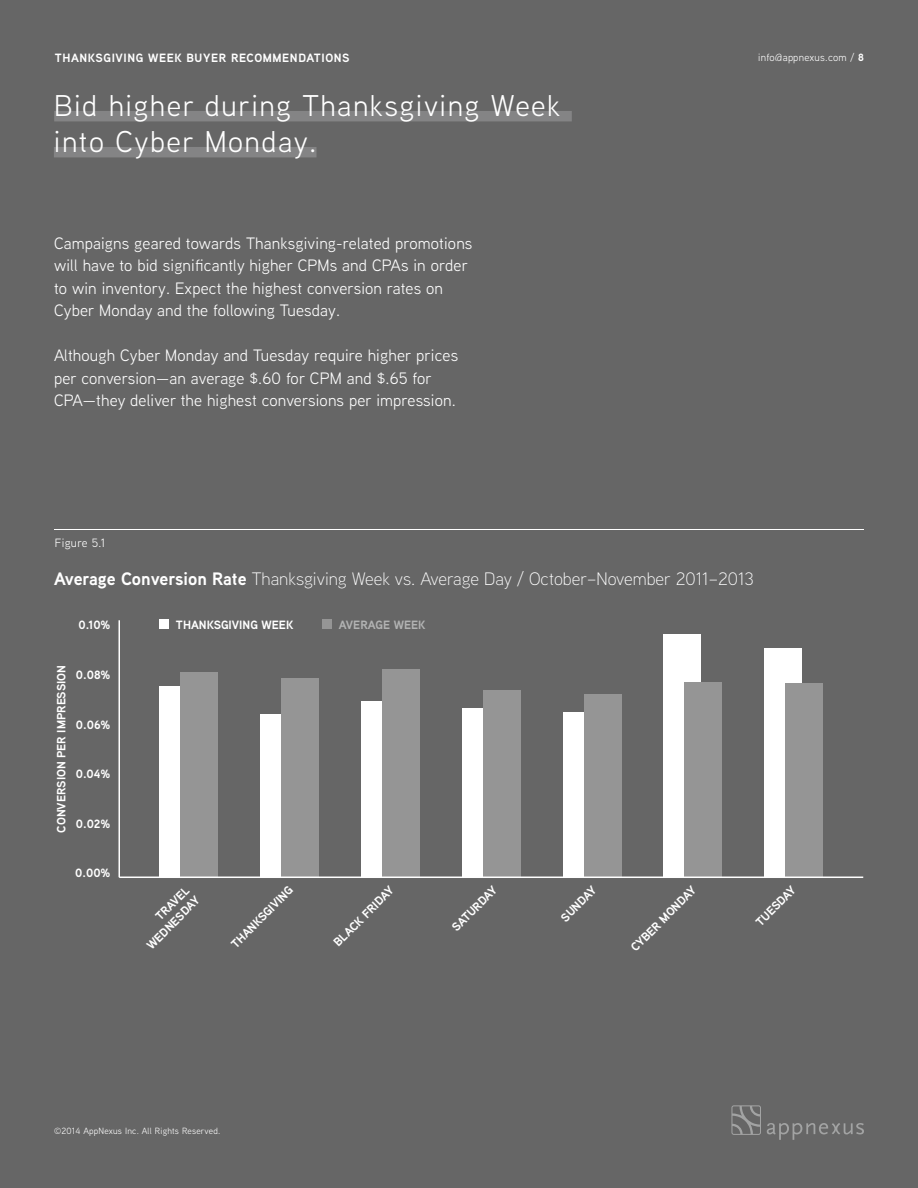
<style>
.page{position:relative;width:918px;height:1188px;background:#666}
.page>*{position:absolute;margin:0;border:0;box-sizing:border-box;transform-origin:0 0}
.t1{font:30px/36px "Aaux Next";letter-spacing:.05em;color:#fff}
.t2{font:300 18px "Aaux Next";color:#fff}
.t3{font:16.5px/22.5px "Aaux Next";letter-spacing:.01em;color:#fff}
.t4{font:700 12px/14.4px "Aaux Next";color:#fff;text-align:right}
.t5{font:700 12px "Aaux Next";letter-spacing:.05em;color:#fff}
.t6{font:700 12px "Aaux Next";color:#b2b3b3}
.t7{font:12px "Aaux Next";color:#fff}
.t8{font:10.5px "Aaux Next";letter-spacing:.025em;color:#fff}
.t9{font:9px "Aaux Next";letter-spacing:.025em;color:#fff}
.s1{font-weight:700}
</style>
<div class="page">
<div style="left:54px;top:111px;width:518px;height:10px;background:#848485"></div>
<div style="left:54px;top:147px;width:263px;height:10px;background:#848485"></div>
<hr style="left:118px;top:620px;width:2px;height:257px;background:#fff">
<div style="left:160px;top:686px;width:37px;height:192px;background:#fff"></div>
<div style="left:181px;top:672px;width:37px;height:206px;background:#959595"></div>
<div style="left:260px;top:714px;width:38px;height:164px;background:#fff"></div>
<div style="left:282px;top:678px;width:37px;height:200px;background:#959595"></div>
<div style="left:462px;top:708px;width:37px;height:170px;background:#fff"></div>
<div style="left:483px;top:691px;width:37px;height:187px;background:#959595"></div>
<div style="left:664px;top:635px;width:37px;height:243px;background:#fff"></div>
<div style="left:685px;top:682px;width:37px;height:196px;background:#959595"></div>
<div style="left:765px;top:648px;width:37px;height:230px;background:#fff"></div>
<div style="left:786px;top:683px;width:37px;height:195px;background:#959595"></div>
<div style="left:563px;top:712px;width:37px;height:166px;background:#fff"></div>
<div style="left:584px;top:694px;width:37px;height:184px;background:#959595"></div>
<div style="left:361px;top:701px;width:37px;height:177px;background:#fff"></div>
<div style="left:382px;top:669px;width:38px;height:209px;background:#959595"></div>
<div style="left:160px;top:620px;width:9px;height:9px;background:#fff"></div>
<div style="left:322px;top:620px;width:10px;height:9px;background:#959595"></div>
<hr style="left:119px;top:877px;width:744px;height:1px;background:#fff">
<hr style="left:54px;top:529px;width:810px;height:1px;background:#fff">
<svg style="left:731px;top:1105px;width:30px;height:30px"></svg>
<svg style="left:767px;top:1123px;width:97px;height:17px"></svg>
<p class="t5" style="left:55px;top:50px;width:296px">THANKSGIVING WEEK BUYER RECOMMENDATIONS</p>
<p class="t8" style="left:758px;top:51px;width:107px">info@appnexus.com / <span class="s1">8</span></p>
<h1 class="t1" style="left:54px;top:87px;width:508px">Bid higher during Thanksgiving Week into Cyber Monday.</h1>
<p class="t3" style="left:54px;top:231px;width:420px">Campaigns geared towards Thanksgiving-related promotions will have to bid significantly higher CPMs and CPAs in order to win inventory. Expect the highest conversion rates on Cyber Monday and the following Tuesday.</p>
<p class="t3" style="left:54px;top:343px;width:406px">Although Cyber Monday and Tuesday require higher prices per conversion—an average $.60 for CPM and $.65 for<br>CPA—they deliver the highest conversions per impression.</p>
<p class="t7" style="left:55px;top:535px;width:52px">Figure 5.1</p>
<p class="t2" style="left:54px;top:567px;width:701px"><span class="s1">AVERAGE CONVERSION RATE</span> Thanksgiving Week vs. Average Day / October–November 2011–2013</p>
<p class="t4" style="left:79px;top:618px;width:33px">0.10%</p>
<p class="t4" style="left:54px;top:833px;width:169px;rotate:-90deg">CONVERSION PER IMPRESSION</p>
<p class="t4" style="left:76px;top:667px;width:36px">0.08%</p>
<p class="t4" style="left:76px;top:717px;width:36px">0.06%</p>
<p class="t4" style="left:76px;top:767px;width:36px">0.04%</p>
<p class="t4" style="left:76px;top:816px;width:36px">0.02%</p>
<p class="t4" style="left:75px;top:866px;width:37px">0.00%</p>
<p class="t4" style="left:176px;top:618px;width:119px">THANKSGIVING WEEK</p>
<p class="t6" style="left:339px;top:617px;width:88px">AVERAGE WEEK</p>
<p class="t4" style="left:134px;top:931px;width:70px;rotate:-45deg">TRAVEL<br>WEDNESDAY</p>
<p class="t4" style="left:228px;top:941px;width:83px;rotate:-45deg">THANKSGIVING</p>
<p class="t4" style="left:330px;top:939px;width:81px;rotate:-45deg">BLACK FRIDAY</p>
<p class="t4" style="left:449px;top:924px;width:60px;rotate:-45deg">SATU RDAY</p>
<p class="t4" style="left:558px;top:914px;width:46px;rotate:-45deg">SUNDAY</p>
<p class="t4" style="left:628px;top:944px;width:88px;rotate:-45deg">CYBER M O NDAY</p>
<p class="t4" style="left:753px;top:919px;width:52px;rotate:-45deg">TU ESDAY</p>
<p class="t9" style="left:54px;top:1125px;width:168px">©2014 AppNexus I nc. All Rights Reserved.</p>
</div>
